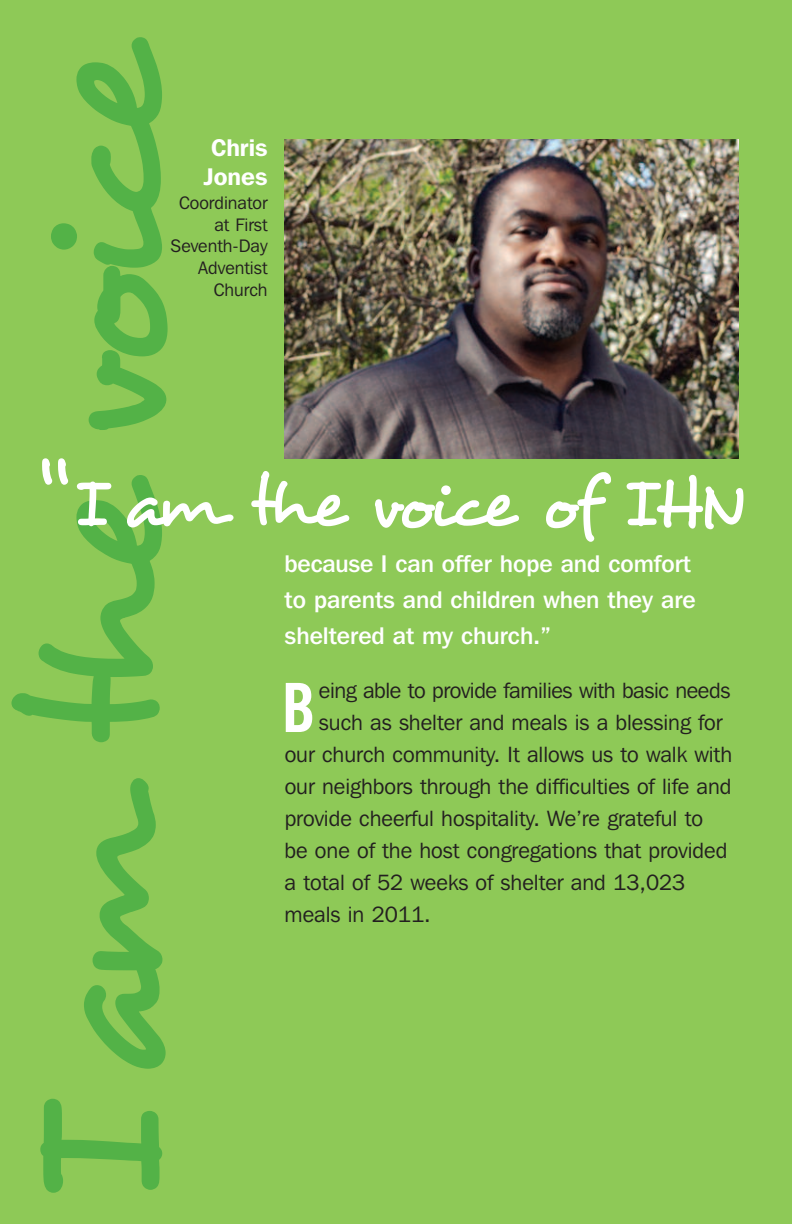
<style>
.page{position:relative;width:792px;height:1224px;background:#8ec957}
.page>*{position:absolute;margin:0;border:0;box-sizing:border-box;transform-origin:0 0}
.t1{font:196.4px "Desyrel";color:#53b247}
.t2{font:72px "Desyrel";letter-spacing:-.085em;color:#fff}
.t3{font:68px "Trade Gothic Bold Cond Twenty";color:#fff}
.t4{font:500 24px/36px "Franklin Gothic IT Cby BT";color:#fff}
.t5{font:600 24px/28.8px "Franklin Gothic IT Cby BT";color:#fff;text-align:center}
.t6{font:22px "Franklin Gothic IT Cby BT";color:#231f20}
.t7{font:22px "Franklin Gothic IT Cby BT";letter-spacing:-.02em;color:#231f20}
.t8{font:18px/21.6px "Franklin Gothic IT Cby BT";color:#231f20;text-align:right}
</style>
<div class="page">
<img style="left:285px;top:139px;width:453px;height:320px">
<h1 class="t1" style="left:-18px;top:1200px;width:1164px;rotate:-90deg">I am the voice</h1>
<p class="t5" style="left:204px;top:135px;width:65px">Chris<br>Jones</p>
<p class="t8" style="left:170px;top:194px;width:99px">Coordinator at First<br>Seventh-Day<br>Adventist<br>Church</p>
<h2 class="t2" style="left:74px;top:460px;width:672px">I am the voice of IHN</h2>
<p class="t4" style="left:285px;top:548px;width:413px">because I can offer hope and comfort to parents and children when they are sheltered at my church.”</p>
<h3 class="t3" style="left:282px;top:683px;width:35px">B</h3>
<p class="t7" style="left:319px;top:683px;width:413px">eing able to provide families with basic needs</p>
<p class="t6" style="left:319px;top:715px;width:405px">such as shelter and meals is a blessing for</p>
<p class="t6" style="left:285px;top:747px;width:449px">our church community. It allows us to walk with</p>
<p class="t6" style="left:285px;top:779px;width:448px">our neighbors through the difficulties of life and</p>
<p class="t6" style="left:285px;top:811px;width:420px">provide cheerful hospitality. We’re grateful to</p>
<p class="t6" style="left:285px;top:843px;width:444px">be one of the host congregations that provided</p>
<p class="t6" style="left:285px;top:875px;width:402px">a total of 52 weeks of shelter and 13,023</p>
<p class="t6" style="left:285px;top:907px;width:148px">meals in 2011.</p>
</div>
